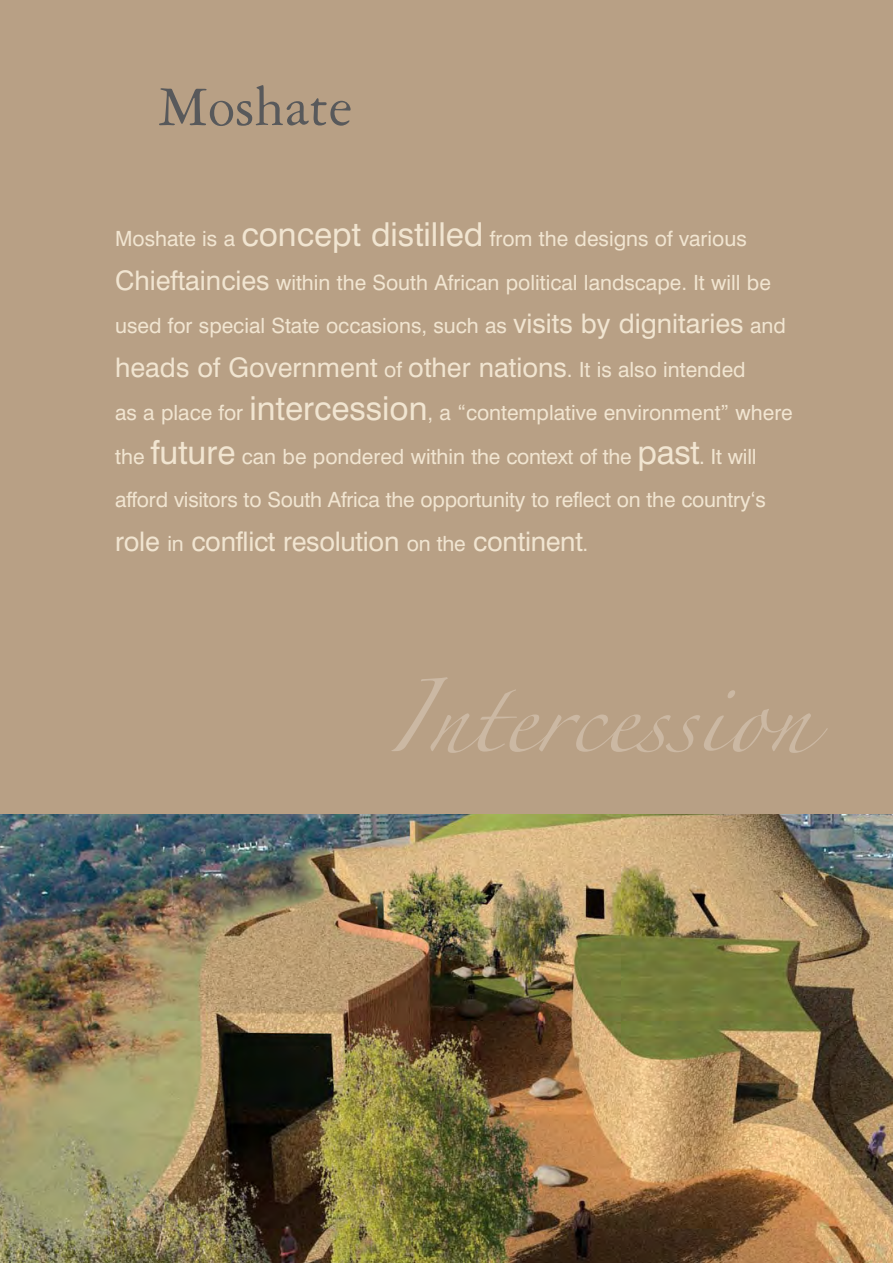
<style>
.page{position:relative;width:893px;height:1263px;background:#fff}
.page>*{position:absolute;margin:0;border:0;box-sizing:border-box;transform-origin:0 0}
.t1{font:66px "Zapfino";color:#cbb8a3}
.t2{font:60px "American Garamond BT";color:#58595b}
.t3{font:27px "Swiss 721 BT";letter-spacing:-.01em;color:#f1e5d1}
.t4{font:21px/43.5px "Swiss 721 BT";color:#f1e5d1}
.s1{font-size:33px}
.s2{font-size:27px}
.s3{font-size:21px}
</style>
<div class="page">
<div style="left:1px;top:0;width:891px;height:1263px;background:#b8a085"></div>
<img style="left:0;top:815px;width:892px;height:448px">
<h2 class="t2" style="left:158px;top:82px;width:195px">Moshate</h2>
<p class="t4" style="left:115px;top:218px;width:672px">Moshate is a <span class="s1">concept distilled</span> from the designs of various<br><span class="s2">Chieftaincies</span> within the South African political landscape. It will be used for special State occasions, such as <span class="s2">visits by dignitaries</span> and</p>
<p class="t3" style="left:115px;top:354px;width:632px">heads of Government <span class="s3">of</span> other nations<span class="s3">. It is also intended</span></p>
<p class="t4" style="left:115px;top:392px;width:679px">as a place for <span class="s1">intercession</span>, a “contemplative environment” where the <span class="s1">future</span> can be pondered within the context of the <span class="s1">past</span>. It will afford visitors to South Africa the opportunity to reflect on the country‘s</p>
<p class="t3" style="left:115px;top:528px;width:474px">role <span class="s3">in</span> conflict resolution <span class="s3">on the</span> continent<span class="s3">.</span></p>
<h1 class="t1" style="left:385px;top:689px;width:426px">Intercession</h1>
</div>
